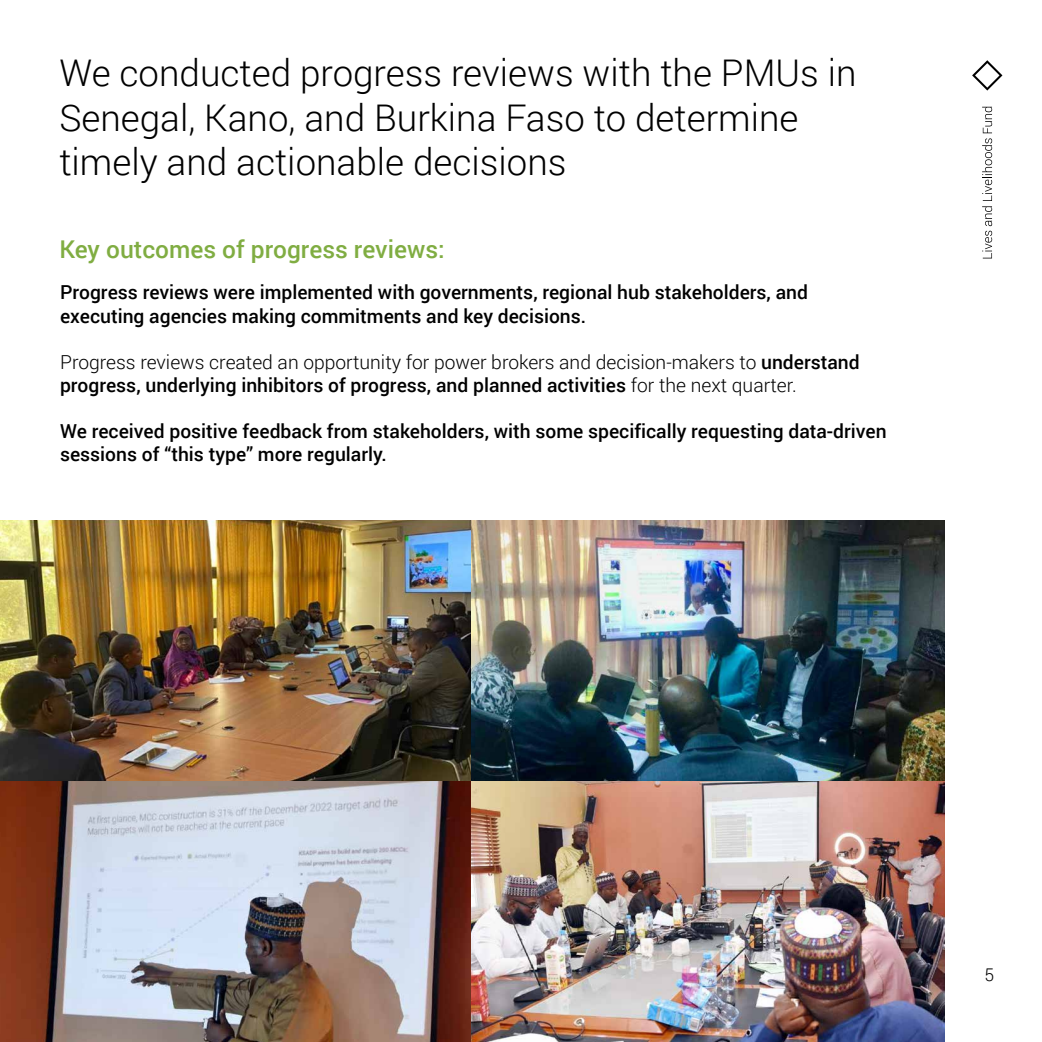
<style>
.page{position:relative;width:1042px;height:1042px;background:#fff}
.page>*{position:absolute;margin:0;border:0;box-sizing:border-box;transform-origin:0 0}
.t1{font:300 36.75px/44.1px "Roboto";color:#000}
.t2{font:500 24.5px "Roboto";color:#80ad42}
.t3{font:500 19.25px/23.1px "Roboto";color:#000}
.t4{font:300 19.25px/23.1px "Roboto";color:#000}
.t5{font:300 17.5px "Roboto";color:#000}
.s1{font-weight:500}
</style>
<div class="page">
<svg style="left:982px;top:107px;width:10px;height:151px"></svg>
<svg style="left:972px;top:60px;width:30px;height:31px"></svg>
<img style="left:0;top:521px;width:944px;height:260px">
<img style="left:0;top:781px;width:472px;height:261px">
<img style="left:472px;top:781px;width:472px;height:261px">
<h1 class="t1" style="left:59px;top:50px;width:799px">We conducted progress reviews with the PMUs in<br>Senegal, Kano, and Burkina Faso to determine timely and actionable decisions</h1>
<p class="t2" style="left:59px;top:232px;width:387px">Key outcomes of progress reviews:</p>
<p class="t3" style="left:60px;top:280px;width:749px">Progress reviews were implemented with governments, regional hub stakeholders, and executing agencies making commitments and key decisions.</p>
<p class="t4" style="left:60px;top:350px;width:801px">Progress reviews created an opportunity for power brokers and decision-makers to <span class="s1">understand progress, underlying inhibitors of progress, and planned activities</span> for the next quarter.</p>
<p class="t3" style="left:60px;top:419px;width:828px">We received positive feedback from stakeholders, with some specifically requesting data-driven sessions of “this type” more regularly.</p>
<p class="t5" style="left:984px;top:963px;width:11px">5</p>
</div>
